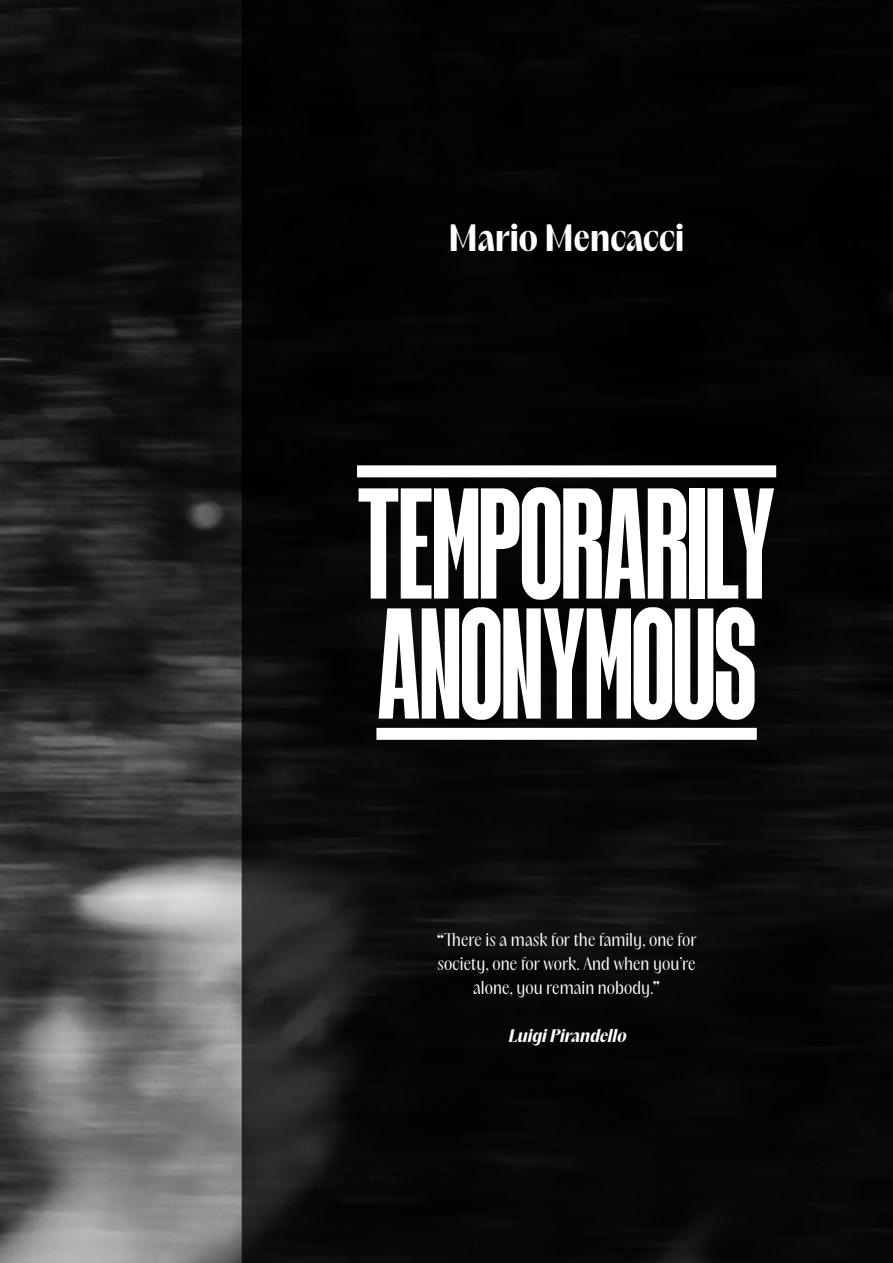
<style>
.page{position:relative;width:893px;height:1263px;background:#fff}
.page>*{position:absolute;margin:0;border:0;box-sizing:border-box;transform-origin:0 0}
.t1{font:189px "BISIACARIA";letter-spacing:-.01em;color:#fff}
.t2{font:800 34.5px "PP Acma";letter-spacing:-.005em;color:#fff}
.t3{font:16.5px/24px "PP Acma";color:#fff;text-align:center}
.t4{font:italic 800 16.5px "PP Acma";color:#fff}
.s1{font-weight:800}
</style>
<div class="page">
<img style="left:0;top:0;width:893px;height:1263px">
<div style="left:357px;top:465px;width:419px;height:12px;background:#fff"></div>
<div style="left:376px;top:728px;width:381px;height:12px;background:#fff"></div>
<h2 class="t2" style="left:448px;top:213px;width:238px">Mario Mencacci</h2>
<h1 class="t1" style="left:357px;top:423px;width:421px">TEMPORARILY</h1>
<h1 class="t1" style="left:376px;top:543px;width:382px">ANONYMOUS</h1>
<p class="t3" style="left:437px;top:926px;width:261px"><span class="s1">“</span>There is a mask for the family, one for society, one for work. And when you’re alone, you remain nobody.<span class="s1">”</span></p>
<p class="t4" style="left:508px;top:1023px;width:124px">LuigiPirandello</p>
</div>
